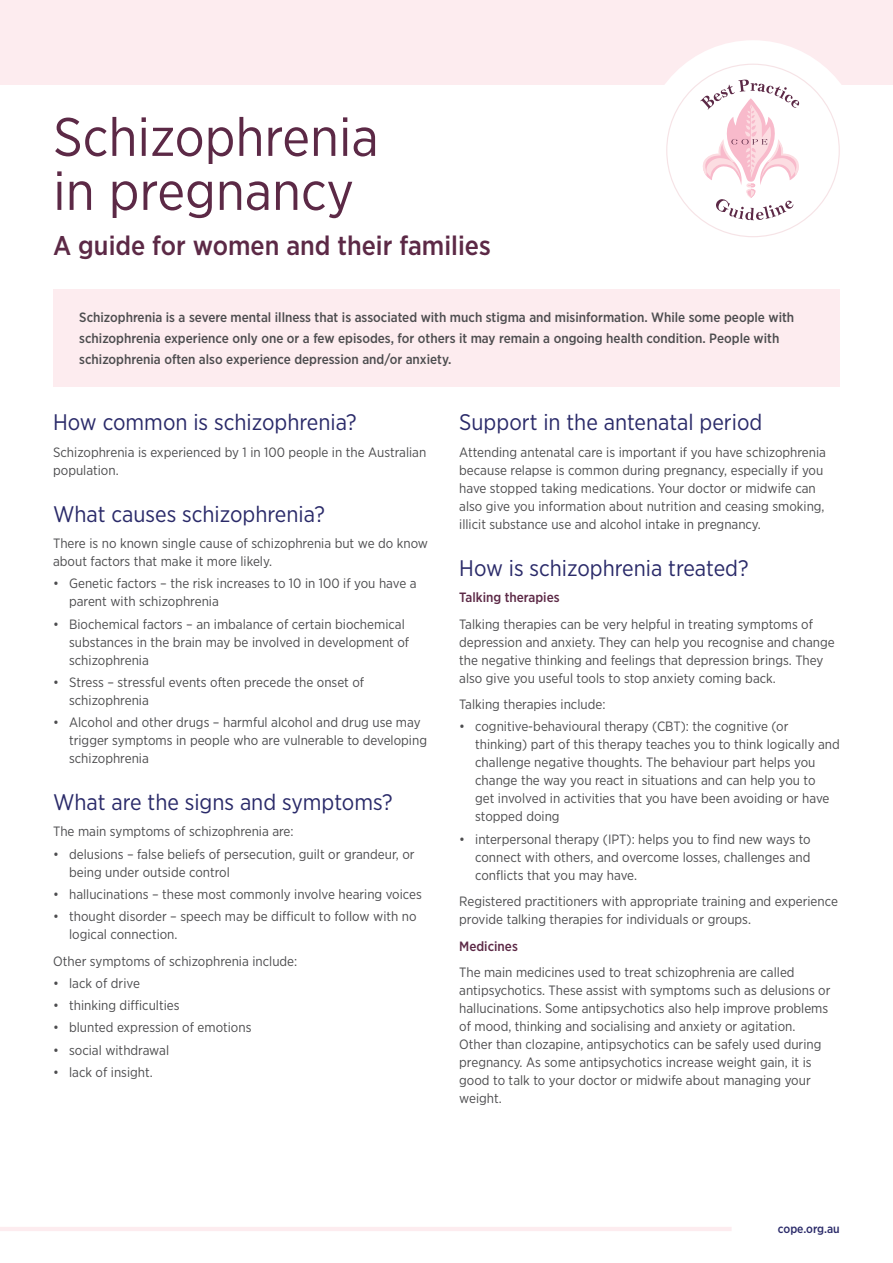
<style>
.page{position:relative;width:893px;height:1263px;background:#fff}
.page>*{position:absolute;margin:0;border:0;box-sizing:border-box;transform-origin:0 0}
.t1{font:54px/54px "Gotham Narrow";color:#5c2946}
.t2{font:500 27px "Gotham Narrow";color:#5c2946}
.t3{font:22.5px "Gotham Narrow";color:#2a2a69}
.t4{font:13.5px/18px "Gotham Narrow";color:#4d4d4f}
.t5{font:500 13.5px/21px "Gotham Narrow";color:#4d4d4f}
.t6{font:500 13.5px "Gotham Narrow";color:#5c2946}
.t7{font:500 12px "Gotham Narrow";color:#2a2a69}
</style>
<div class="page">
<hr style="left:0;top:1227px;width:732px;height:4px;background:#fdecef">
<div style="left:0;top:0;width:893px;height:85px;background:#fdecef"></div>
<div style="left:643px;top:40px;width:220px;height:221px;background:#fff;border-radius:50%"></div>
<svg style="left:666px;top:64px;width:174px;height:173px"></svg>
<div style="left:53px;top:289px;width:787px;height:97px;background:#fdecef"></div>
<h1 class="t1" style="left:53px;top:109px;width:327px">Schizophrenia in pregnancy</h1>
<h2 class="t2" style="left:53px;top:228px;width:439px">A guide for women and their families</h2>
<p class="t5" style="left:79px;top:307px;width:716px">Schizophrenia is a severe mental illness that is associated with much stigma and misinformation. While some people with schizophrenia experience only one or a few episodes, for others it may remain a ongoing health condition. People with schizophrenia often also experience depression and/or anxiety.</p>
<h3 class="t3" style="left:53px;top:408px;width:305px">How common is schizophrenia?</h3>
<p class="t4" style="left:53px;top:443px;width:375px">Schizophrenia is experienced by 1 in 100 people in the Australian population.</p>
<h3 class="t3" style="left:53px;top:500px;width:273px">What causes schizophrenia?</h3>
<p class="t4" style="left:53px;top:534px;width:376px">There is no known single cause of schizophrenia but we do know about factors that make it more likely.</p>
<p class="t4" style="left:69px;top:574px;width:349px;text-indent:-16px">• Genetic factors – the risk increases to 10 in 100 if you have a parent with schizophrenia</p>
<p class="t4" style="left:69px;top:614px;width:342px;text-indent:-16px">• Biochemical factors – an imbalance of certain biochemical substances in the brain may be involved in development of schizophrenia</p>
<p class="t4" style="left:69px;top:673px;width:297px;text-indent:-16px">• Stress – stressful events often precede the onset of schizophrenia</p>
<p class="t4" style="left:69px;top:713px;width:359px;text-indent:-16px">• Alcohol and other drugs – harmful alcohol and drug use may trigger symptoms in people who are vulnerable to developing schizophrenia</p>
<h3 class="t3" style="left:53px;top:788px;width:341px">What are the signs and symptoms?</h3>
<p class="t4" style="left:53px;top:822px;width:242px">The main symptoms of schizophrenia are:</p>
<p class="t4" style="left:69px;top:844px;width:347px;text-indent:-16px">• delusions – false beliefs of persecution, guilt or grandeur, or being under outside control</p>
<p class="t4" style="left:53px;top:885px;width:370px">• hallucinations – these most commonly involve hearing voices</p>
<p class="t4" style="left:69px;top:907px;width:349px;text-indent:-16px">• thought disorder – speech may be difficult to follow with no logical connection.</p>
<p class="t4" style="left:53px;top:951px;width:246px">Other symptoms of schizophrenia include:</p>
<p class="t4" style="left:53px;top:974px;width:88px">• lack of drive</p>
<p class="t4" style="left:53px;top:996px;width:128px">• thinking difficulties</p>
<p class="t4" style="left:53px;top:1018px;width:200px">• blunted expression of emotions</p>
<p class="t4" style="left:53px;top:1040px;width:117px">• social withdrawal</p>
<p class="t4" style="left:53px;top:1063px;width:101px">• lack of insight.</p>
<h3 class="t3" style="left:459px;top:408px;width:305px">Support in the antenatal period</h3>
<p class="t4" style="left:459px;top:443px;width:368px">Attending antenatal care is important if you have schizophrenia because relapse is common during pregnancy, especially if you have stopped taking medications. Your doctor or midwife can also give you information about nutrition and ceasing smoking, illicit substance use and alcohol intake in pregnancy.</p>
<h3 class="t3" style="left:459px;top:554px;width:291px">How is schizophrenia treated?</h3>
<p class="t6" style="left:459px;top:589px;width:102px">Talking therapies</p>
<p class="t4" style="left:459px;top:614px;width:377px">Talking therapies can be very helpful in treating symptoms of depression and anxiety. They can help you recognise and change the negative thinking and feelings that depression brings. They also give you useful tools to stop anxiety coming back.</p>
<p class="t4" style="left:459px;top:695px;width:148px">Talking therapies include:</p>
<p class="t4" style="left:475px;top:717px;width:366px;text-indent:-16px">• cognitive-behavioural therapy (CBT): the cognitive (or thinking) part of this therapy teaches you to think logically and challenge negative thoughts. The behaviour part helps you change the way you react in situations and can help you to<br>get involved in activities that you have been avoiding or have stopped doing</p>
<p class="t4" style="left:475px;top:829px;width:337px;text-align:justify;text-indent:-16px">• interpersonal therapy (IPT): helps you to find new ways to connect with others, and overcome losses, challenges and conflicts that you may have.</p>
<p class="t4" style="left:459px;top:892px;width:380px">Registered practitioners with appropriate training and experience provide talking therapies for individuals or groups.</p>
<p class="t6" style="left:459px;top:937px;width:60px">Medicines</p>
<p class="t4" style="left:459px;top:963px;width:373px">The main medicines used to treat schizophrenia are called antipsychotics. These assist with symptoms such as delusions or hallucinations. Some antipsychotics also help improve problems of mood, thinking and socialising and anxiety or agitation.<br>Other than clozapine, antipsychotics can be safely used during pregnancy. As some antipsychotics increase weight gain, it is good to talk to your doctor or midwife about managing your weight.</p>
<p class="t7" style="left:778px;top:1221px;width:63px">cope.org.au</p>
</div>
